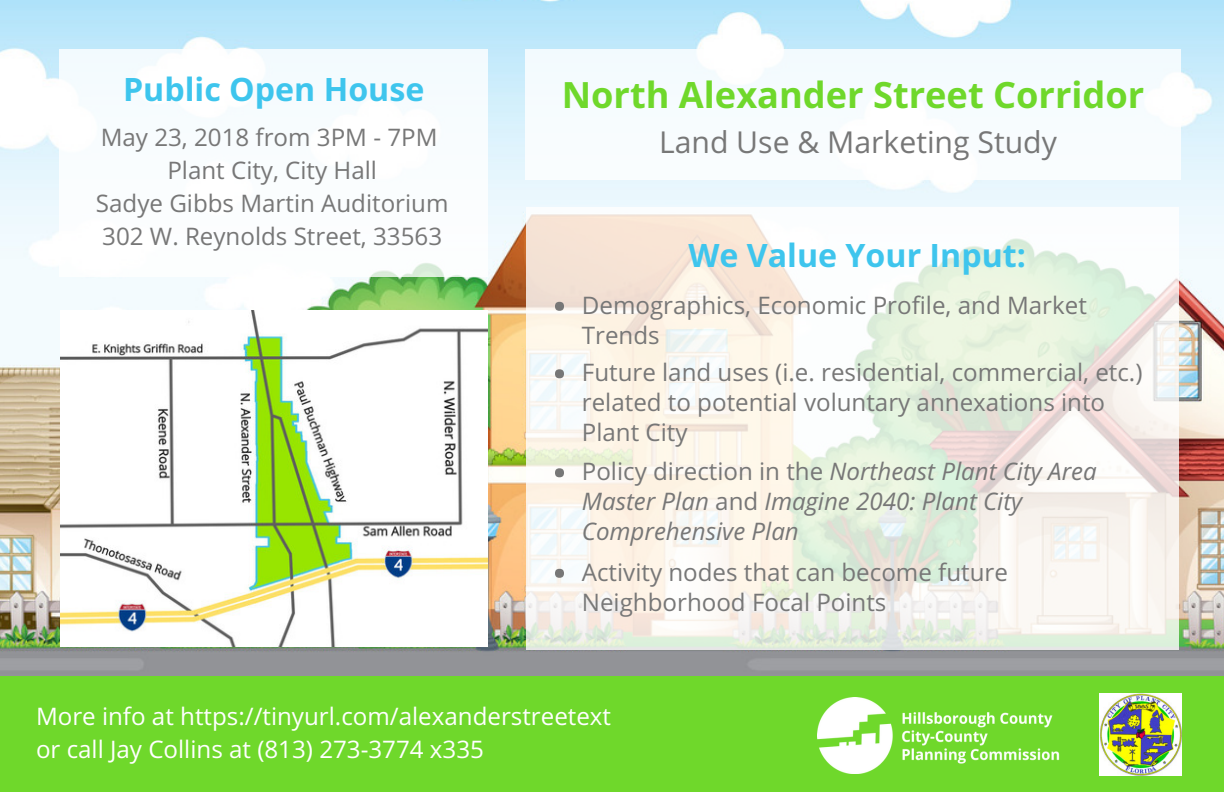
<style>
.page{position:relative;width:1224px;height:792px;background:#fff}
.page>*{position:absolute;margin:0;border:0;box-sizing:border-box;transform-origin:0 0}
.t1{font:700 36.2px "Open Sans";color:#6fd82b}
.t2{font:700 32.2px "Open Sans";color:#3ec5ed}
.t3{font:30.2px "Open Sans";color:#777}
.t4{font:24.2px/30px "Open Sans";color:#777}
.t5{font:italic 24.2px/30px "Open Sans";color:#777}
.t6{font:24.2px/33px "Open Sans";color:#fff}
.s1{font-style:normal}
</style>
<div class="page">
<img style="left:0;top:0;width:1224px;height:676px">
<div style="left:525px;top:50px;width:655px;height:130px;background:#f7fcfe"></div>
<div style="left:59px;top:50px;width:428px;height:227px;background:#fff"></div>
<svg style="left:527px;top:207px;width:652px;height:442px"></svg>
<div style="left:555px;top:302px;width:9px;height:9px;background:#777;border-radius:50%"></div>
<div style="left:555px;top:369px;width:9px;height:9px;background:#777;border-radius:50%"></div>
<div style="left:0;top:676px;width:1224px;height:116px;background:#6fd82b"></div>
<img style="left:818px;top:698px;width:242px;height:76px">
<div style="left:555px;top:468px;width:9px;height:9px;background:#777;border-radius:50%"></div>
<div style="left:555px;top:569px;width:9px;height:9px;background:#777;border-radius:50%"></div>
<img style="left:1100px;top:693px;width:82px;height:83px">
<img style="left:60px;top:310px;width:428px;height:336px">
<h2 class="t2" style="left:123px;top:66px;width:303px">Public Open House</h2>
<p class="t4" style="left:96px;top:120px;width:354px;line-height:33px;text-align:center">May 23, 2018 from 3PM - 7PM<br>Plant City, City Hall<br>Sadye Gibbs Martin Auditorium<br>302 W. Reynolds Street, 33563</p>
<h1 class="t1" style="left:562px;top:69px;width:584px">North Alexander Street Corridor</h1>
<p class="t3" style="left:659px;top:121px;width:399px">Land Use &amp; Marketing Study</p>
<h2 class="t2" style="left:688px;top:233px;width:339px">We Value Your Input:</h2>
<p class="t4" style="left:582px;top:289px;width:507px">Demographics, Economic Profile, and Market<br>Trends</p>
<p class="t4" style="left:582px;top:357px;width:562px">Future land uses (i.e. residential, commercial, etc.) related to potential voluntary annexations into<br>Plant City</p>
<p class="t5" style="left:582px;top:456px;width:516px"><span class="s1">Policy direction in the</span> Northeast Plant City Area<br>Master Plan <span class="s1">and</span> Imagine 2040: Plant City<br>Comprehensive Plan</p>
<p class="t4" style="left:582px;top:556px;width:428px">Activity nodes that can become future<br>Neighborhood Focal Points</p>
<p class="t6" style="left:36px;top:699px;width:577px">More info at https://tinyurl.com/alexanderstreetext or call Jay Collins at (813) 273-3774 x335</p>
</div>
